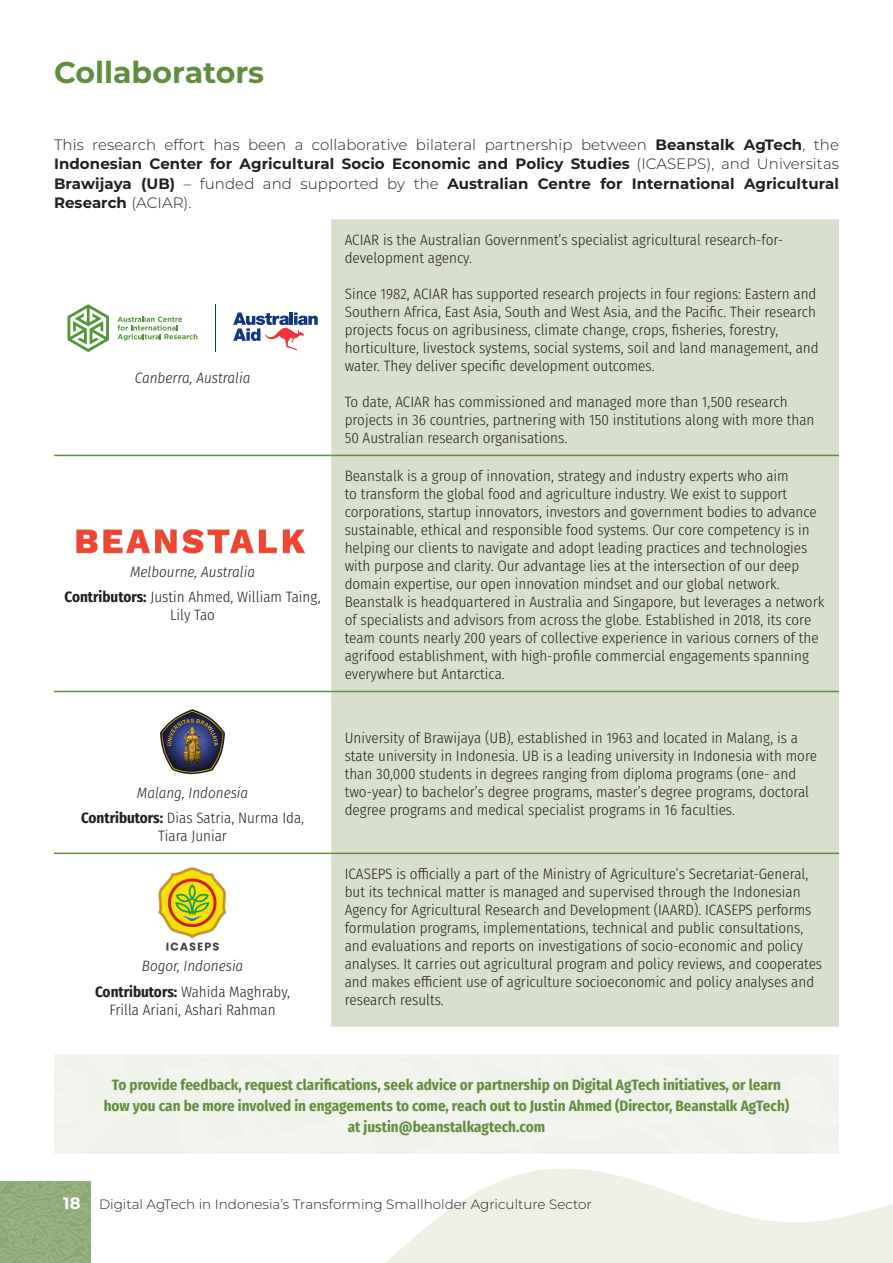
<style>
.page{position:relative;width:893px;height:1263px;background:#fff}
.page>*{position:absolute;margin:0;border:0;box-sizing:border-box;transform-origin:0 0}
.t1{font:700 30px "Montserrat";color:#618e3d}
.t2{font:700 16.5px "Montserrat";color:#fff}
.body{font:300 15px/18px "Fira Sans Condensed";color:#231f20}
.body-2{font:700 15px/19.5px "Montserrat";letter-spacing:.005em;color:#231f20;text-align:justify}
.body-3{font:700 15px/21px "Fira Sans Condensed";color:#618e3d;text-align:center}
.body-4{font:italic 300 15px "Fira Sans Condensed";color:#231f20}
.t3{font:300 13.5px "Montserrat";color:#231f20}
.s1{font-weight:300}
.s2{font-weight:700}
</style>
<div class="page">
<svg style="left:123px;top:1153px;width:770px;height:110px"></svg>
<div style="left:331px;top:219px;width:508px;height:808px;background:#d8dfcb"></div>
<hr style="left:54px;top:455px;width:277px;height:1px;background:#618e3d">
<hr style="left:331px;top:455px;width:508px;height:1px;background:#618e3d">
<hr style="left:54px;top:691px;width:277px;height:1px;background:#618e3d">
<hr style="left:331px;top:691px;width:508px;height:1px;background:#618e3d">
<hr style="left:54px;top:852px;width:277px;height:2px;background:#618e3d">
<hr style="left:331px;top:852px;width:508px;height:2px;background:#618e3d">
<svg style="left:233px;top:312px;width:85px;height:38px"></svg>
<hr style="left:215px;top:304px;width:1px;height:48px;background:#11367e">
<svg style="left:67px;top:304px;width:42px;height:48px"></svg>
<svg style="left:118px;top:316px;width:79px;height:24px"></svg>
<img style="left:76px;top:529px;width:229px;height:25px">
<img style="left:160px;top:709px;width:65px;height:66px">
<img style="left:158px;top:867px;width:69px;height:84px">
<div style="left:54px;top:1054px;width:785px;height:99px;background:#f0f3eb"></div>
<div style="left:0;top:1182px;width:90px;height:81px;background:#91ad7d"></div>
<p class="t1" style="left:54px;top:51px;width:212px">Collaborators</p>
<p class="body-2" style="left:54px;top:134px;width:786px"><span class="s1">This research effort has been a collaborative bilateral partnership between</span> Beanstalk AgTech<span class="s1">, the </span>Indonesian Center for Agricultural Socio Economic and Policy Studies <span class="s1">(ICASEPS), and Universitas </span>Brawijaya (UB) <span class="s1">– funded and supported by the</span> Australian Centre for International Agricultural Research <span class="s1">(ACIAR).</span></p>
<p class="body-4" style="left:135px;top:367px;width:117px">Canberra, Australia</p>
<p class="body-4" style="left:130px;top:561px;width:127px">Melbourne, Australia</p>
<p class="body" style="left:64px;top:588px;width:258px;text-align:center"><span class="s2">Contributors:</span> Justin Ahmed, William Taing,<br>Lily Tao</p>
<p class="body-4" style="left:137px;top:782px;width:113px">Malang, Indonesia</p>
<p class="body" style="left:81px;top:809px;width:225px;text-align:center"><span class="s2">Contributors:</span> Dias Satria, Nurma Ida,<br>Tiara Juniar</p>
<p class="body-4" style="left:142px;top:955px;width:103px">Bogor, Indonesia</p>
<p class="body" style="left:95px;top:982px;width:197px;text-align:center"><span class="s2">Contributors:</span> Wahida Maghraby,<br>Frilla Ariani, Ashari Rahman</p>
<p class="body" style="left:345px;top:231px;width:440px">ACIAR is the Australian Government’s specialist agricultural research-for&shy;development agency.</p>
<p class="body" style="left:345px;top:285px;width:475px">Since 1982, ACIAR has supported research projects in four regions: Eastern and Southern Africa, East Asia, South and West Asia, and the Pacific. Their research projects focus on agribusiness, climate change, crops, fisheries, forestry, horticulture, livestock systems, social systems, soil and land management, and water. They deliver specific development outcomes.</p>
<p class="body" style="left:345px;top:393px;width:471px">To date, ACIAR has commissioned and managed more than 1,500 research projects in 36 countries, partnering with 150 institutions along with more than<br>50 Australian research organisations.</p>
<p class="body" style="left:345px;top:467px;width:481px">Beanstalk is a group of innovation, strategy and industry experts who aim<br>to transform the global food and agriculture industry. We exist to support corporations, startup innovators, investors and government bodies to advance sustainable, ethical and responsible food systems. Our core competency is in helping our clients to navigate and adopt leading practices and technologies with purpose and clarity. Our advantage lies at the intersection of our deep domain expertise, our open innovation mindset and our global network.<br>Beanstalk is headquartered in Australia and Singapore, but leverages a network of specialists and advisors from across the globe. Established in 2018, its core team counts nearly 200 years of collective experience in various corners of the agrifood establishment, with high-profile commercial engagements spanning everywhere but Antarctica.</p>
<p class="body" style="left:345px;top:729px;width:474px">University of Brawijaya (UB), established in 1963 and located in Malang, is a state university in Indonesia. UB is a leading university in Indonesia with more than 30,000 students in degrees ranging from diploma programs (one- and two-year) to bachelor’s degree programs, master’s degree programs, doctoral degree programs and medical specialist programs in 16 faculties.</p>
<p class="body" style="left:345px;top:865px;width:479px">ICASEPS is officially a part of the Ministry of Agriculture’s Secretariat-General, but its technical matter is managed and supervised through the Indonesian Agency for Agricultural Research and Development (IAARD). ICASEPS performs formulation programs, implementations, technical and public consultations, and evaluations and reports on investigations of socio-economic and policy analyses. It carries out agricultural program and policy reviews, and cooperates and makes efficient use of agriculture socioeconomic and policy analyses and research results.</p>
<p class="body-3" style="left:104px;top:1073px;width:687px">To provide feedback, request clarifications, seek advice or partnership on Digital AgTech initiatives, or learn how you can be more involved in engagements to come, reach out to Justin Ahmed (Director, Beanstalk AgTech) at justin@beanstalkagtech.com</p>
<p class="t2" style="left:63px;top:1191px;width:19px">18</p>
<p class="t3" style="left:99px;top:1195px;width:494px">Digital AgTech in Indonesia’s Transforming Smallholder Agriculture Sector</p>
</div>
